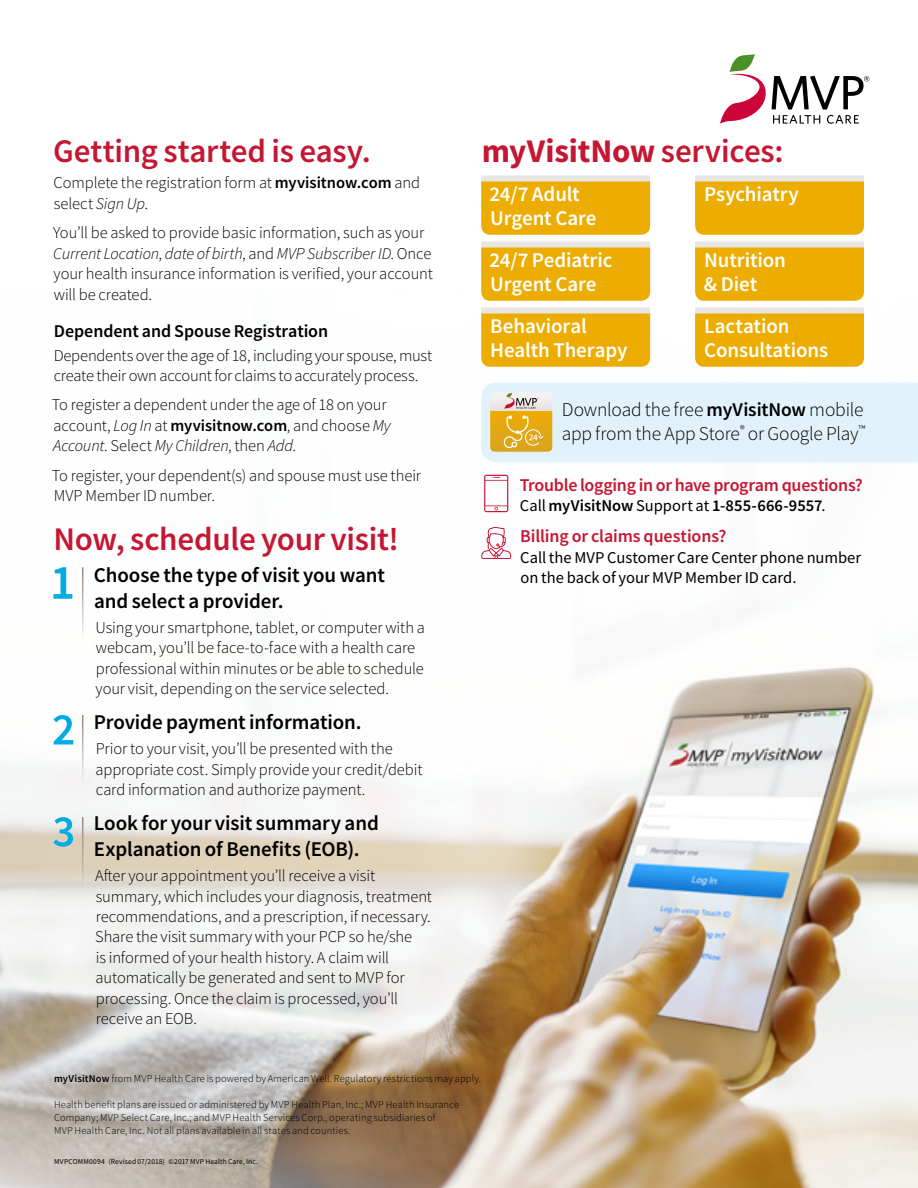
<style>
.page{position:relative;width:918px;height:1188px;background:#fff}
.page>*{position:absolute;margin:0;border:0;box-sizing:border-box;transform-origin:0 0}
.t1{font:600 33px "Source Sans Pro";letter-spacing:-.005em;color:#c51632}
.Paragraph_Style_2{font:700 33px "Source Sans Pro";letter-spacing:-.005em;color:#c51632}
.t2{font:600 21px/26.1px "Source Sans Pro";letter-spacing:-.005em;color:#000}
.t3{font:600 21px/24px "Source Sans Pro";letter-spacing:-.005em;color:#fff}
.t4{font:300 19.5px/24.2px "Source Sans Pro";letter-spacing:-.01em;color:#000}
.Paragraph_Style_1{font:600 18px "Source Sans Pro";letter-spacing:-.015em;color:#c51632}
.t5{font:600 18px "Source Sans Pro";letter-spacing:-.005em;color:#000}
.Paragraph_Style_2-2{font:600 18px "Source Sans Pro";letter-spacing:-.005em;color:#c51632}
.t6{font:300 16.5px/20.4px "Source Sans Pro";letter-spacing:-.005em;color:#000}
.Paragraph_Style_2-3{font:16.5px/20.4px "Source Sans Pro";color:#000}
.Paragraph_Style_1-2{font:600 16.5px "Source Sans Pro";color:#000}
.t7{font:300 10.5px/13px "Source Sans Pro";letter-spacing:.015em;color:#000}
.t8{font:7.5px "Source Sans Pro";letter-spacing:.02em;color:#000}
.s1{font-weight:600}
.s2{font-style:italic}
.s3{font-weight:400}
</style>
<div class="page">
<svg style="left:720px;top:54px;width:149px;height:70px"></svg>
<img style="left:0;top:288px;width:918px;height:900px">
<svg style="left:53px;top:567px;width:19px;height:32px"></svg>
<hr style="left:82px;top:567px;width:1px;height:74px;background:#97877b">
<svg style="left:53px;top:715px;width:20px;height:30px"></svg>
<hr style="left:82px;top:715px;width:1px;height:68px;background:#97877b">
<hr style="left:82px;top:817px;width:1px;height:70px;background:#97877b">
<svg style="left:53px;top:817px;width:20px;height:30px"></svg>
<div style="left:481px;top:182px;width:169px;height:53px;background:#edac00"></div>
<div style="left:481px;top:176px;width:169px;height:6px;background:#e9e5e3"></div>
<div style="left:481px;top:248px;width:169px;height:53px;background:#edac00"></div>
<div style="left:481px;top:242px;width:169px;height:6px;background:#e9e5e3"></div>
<div style="left:481px;top:314px;width:169px;height:53px;background:#edac00"></div>
<div style="left:481px;top:308px;width:169px;height:6px;background:#e9e5e3"></div>
<div style="left:695px;top:182px;width:169px;height:53px;background:#edac00"></div>
<div style="left:695px;top:176px;width:169px;height:6px;background:#e9e5e3"></div>
<div style="left:695px;top:248px;width:169px;height:53px;background:#edac00"></div>
<div style="left:695px;top:242px;width:169px;height:6px;background:#e9e5e3"></div>
<div style="left:695px;top:314px;width:169px;height:53px;background:#edac00"></div>
<div style="left:695px;top:308px;width:169px;height:6px;background:#e9e5e3"></div>
<svg style="left:481px;top:382px;width:437px;height:80px;background:#e2ecea"></svg>
<svg style="left:484px;top:475px;width:24px;height:37px"></svg>
<svg style="left:481px;top:526px;width:30px;height:33px"></svg>
<p class="t1" style="left:53px;top:129px;width:319px">Getting started is easy.</p>
<p class="t6" style="left:54px;top:173px;width:368px">Complete the registration form at <span class="s1">myvisitnow.com</span> and select <span class="s2">Sign Up</span>.</p>
<p class="t6" style="left:53px;top:223px;width:381px">You’ll be asked to provide basic information, such as your <span class="s2">Current Location</span>, <span class="s2">date of birth</span>, and <span class="s2">MVP Subscriber ID</span>. Once your health insurance information is verified, your account will be created.</p>
<p class="t5" style="left:54px;top:319px;width:276px">Dependent and Spouse Registration</p>
<p class="t6" style="left:54px;top:345px;width:380px">Dependents over the age of 18, including your spouse, must create their own account for claims to accurately process.</p>
<p class="t6" style="left:52px;top:395px;width:340px">To register a dependent under the age of 18 on your account, <span class="s2">Log In</span> at <span class="s1">myvisitnow.com</span>, and choose <span class="s2">My<br>Account</span>. Select <span class="s2">My Children</span>, then <span class="s2">Add</span>.</p>
<p class="t6" style="left:52px;top:465px;width:371px">To register, your dependent(s) and spouse must use their<br>MVP Member ID number.</p>
<p class="t1" style="left:53px;top:517px;width:347px">Now, schedule your visit!</p>
<p class="t2" style="left:94px;top:562px;width:293px">Choose the type of visit you want and select a provider.</p>
<p class="t6" style="left:96px;top:617px;width:331px">Using your smartphone, tablet, or computer with a webcam, you’ll be face-to-face with a health care professional within minutes or be able to schedule your visit, depending on the service selected.</p>
<p class="t2" style="left:94px;top:709px;width:269px">Provide payment information.</p>
<p class="t6" style="left:96px;top:738px;width:329px">Prior to your visit, you’ll be presented with the appropriate cost. Simply provide your credit/debit card information and authorize payment.</p>
<p class="t2" style="left:94px;top:810px;width:286px">Look for your visit summary and<br>Explanation of Benefits (EOB).</p>
<p class="t6" style="left:95px;top:865px;width:338px">After your appointment you’ll receive a visit summary, which includes your diagnosis, treatment recommendations, and a prescription, if necessary.<br>Share the visit summary with your PCP so he/she<br>is informed of your health history. A claim will automatically be generated and sent to MVP for processing. Once the claim is processed, you’ll receive an EOB.</p>
<p class="Paragraph_Style_2" style="left:482px;top:129px;width:303px">myVisitNow <span class="s1">services:</span></p>
<p class="t3" style="left:489px;top:182px;width:109px">24/7 Adult<br>Urgent Care</p>
<p class="t3" style="left:489px;top:248px;width:124px">24/7 Pediatric<br>Urgent Care</p>
<p class="t3" style="left:490px;top:314px;width:139px">Behavioral<br>Health Therapy</p>
<p class="t3" style="left:704px;top:182px;width:96px">Psychiatry</p>
<p class="t3" style="left:704px;top:248px;width:84px">Nutrition &amp; Diet</p>
<p class="t3" style="left:704px;top:314px;width:125px">Lactation<br>Consultations</p>
<p class="t4" style="left:562px;top:397px;width:305px">Download the free <span class="s1">myVisitNow</span> mobile app from the App Store<sup>®</sup> or Google Play<sup>™</sup></p>
<p class="Paragraph_Style_1" style="left:520px;top:474px;width:345px">Trouble logging in or have program questions?</p>
<p class="Paragraph_Style_1-2" style="left:520px;top:495px;width:307px"><span class="s3">Call</span> myVisitNow <span class="s3">Support at</span> 1-855-666-9557<span class="s3">.</span></p>
<p class="Paragraph_Style_2-2" style="left:520px;top:525px;width:208px">Billing or claims questions?</p>
<p class="Paragraph_Style_2-3" style="left:520px;top:547px;width:342px">Call the MVP Customer Care Center phone number on the back of your MVP Member ID card.</p>
<p class="t7" style="left:54px;top:1072px;width:429px"><span class="s1">myVisitNow</span> from MVP Health Care is powered by American Well. Regulatory restrictions may apply.</p>
<p class="t7" style="left:54px;top:1098px;width:407px">Health benefit plans are issued or administered by MVP Health Plan, Inc.; MVP Health Insurance<br>Company; MVP Select Care, Inc.; and MVP Health Services Corp., operating subsidiaries of<br>MVP Health Care, Inc. Not all plans available in all states and counties.</p>
<p class="t8" style="left:54px;top:1157px;width:205px">MVPCOMM0094 (Revised 07/2018) ©2017 MVP Health Care, Inc.</p>
</div>
